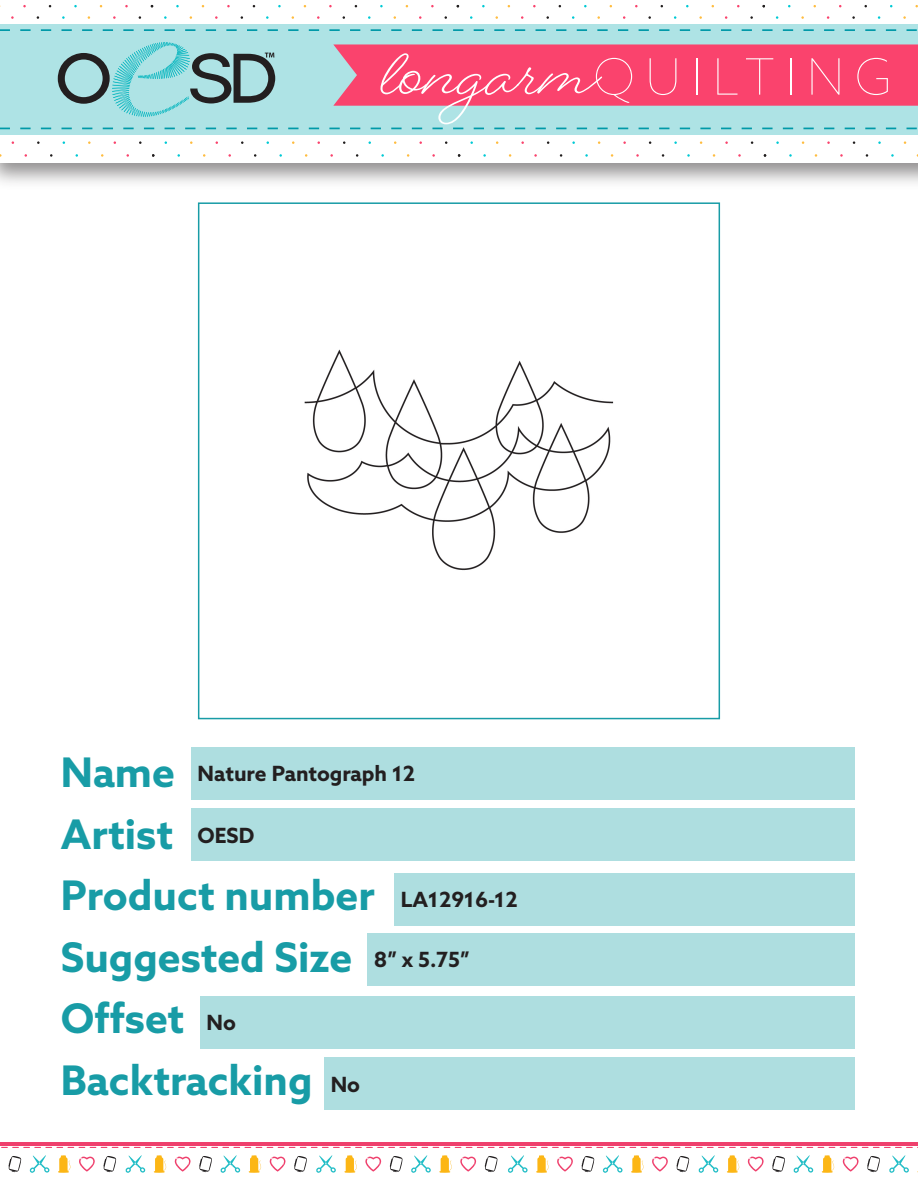
<style>
.page{position:relative;width:918px;height:1188px;background:#fff}
.page>*{position:absolute;margin:0;border:0;box-sizing:border-box;transform-origin:0 0}
.t1{font:100 50.25px "Azo Sans";letter-spacing:.2em;color:#fff}
.t2{font:700 40.8px/61.5px "Azo Sans";color:#189ca6}
.t3{font:700 21px "Azo Sans";color:#231f20}
</style>
<div class="page">
<img style="left:304px;top:349px;width:310px;height:222px">
<div style="left:198px;top:202px;width:522px;height:517px;border:2px solid #189ca6"></div>
<div style="left:0;top:24px;width:918px;height:110px;background:#aee3e5"></div>
<svg style="left:0;top:29px;width:917px;height:2px"></svg>
<svg style="left:0;top:128px;width:330px;height:2px"></svg>
<svg style="left:57px;top:42px;width:219px;height:75px"></svg>
<svg style="left:330px;top:44px;width:588px;height:86px"></svg>
<svg style="left:8px;top:1156px;width:13px;height:16px"></svg>
<svg style="left:58px;top:1155px;width:13px;height:18px"></svg>
<svg style="left:79px;top:1157px;width:16px;height:15px"></svg>
<svg style="left:30px;top:1155px;width:19px;height:18px"></svg>
<svg style="left:103px;top:1156px;width:13px;height:16px"></svg>
<svg style="left:154px;top:1155px;width:12px;height:18px"></svg>
<svg style="left:175px;top:1157px;width:16px;height:15px"></svg>
<svg style="left:126px;top:1155px;width:19px;height:18px"></svg>
<svg style="left:199px;top:1156px;width:13px;height:16px"></svg>
<svg style="left:248px;top:1155px;width:13px;height:18px"></svg>
<svg style="left:270px;top:1157px;width:16px;height:15px"></svg>
<svg style="left:221px;top:1155px;width:19px;height:18px"></svg>
<svg style="left:294px;top:1156px;width:13px;height:16px"></svg>
<svg style="left:344px;top:1155px;width:13px;height:18px"></svg>
<svg style="left:365px;top:1157px;width:16px;height:15px"></svg>
<svg style="left:316px;top:1155px;width:20px;height:18px"></svg>
<svg style="left:390px;top:1156px;width:13px;height:16px"></svg>
<svg style="left:439px;top:1155px;width:13px;height:18px"></svg>
<svg style="left:460px;top:1157px;width:16px;height:15px"></svg>
<svg style="left:411px;top:1155px;width:20px;height:18px"></svg>
<svg style="left:485px;top:1156px;width:13px;height:16px"></svg>
<hr style="left:0;top:1142px;width:502px;height:3px;background:#ef406d">
<svg style="left:1px;top:1147px;width:494px;height:1px"></svg>
<svg style="left:536px;top:1155px;width:13px;height:18px"></svg>
<svg style="left:557px;top:1157px;width:16px;height:15px"></svg>
<svg style="left:508px;top:1155px;width:20px;height:18px"></svg>
<svg style="left:581px;top:1156px;width:13px;height:16px"></svg>
<svg style="left:631px;top:1155px;width:13px;height:18px"></svg>
<svg style="left:652px;top:1157px;width:16px;height:15px"></svg>
<svg style="left:603px;top:1155px;width:20px;height:18px"></svg>
<svg style="left:676px;top:1156px;width:13px;height:16px"></svg>
<svg style="left:727px;top:1155px;width:12px;height:18px"></svg>
<svg style="left:748px;top:1157px;width:16px;height:15px"></svg>
<svg style="left:699px;top:1155px;width:19px;height:18px"></svg>
<svg style="left:772px;top:1156px;width:13px;height:16px"></svg>
<svg style="left:822px;top:1155px;width:12px;height:18px"></svg>
<svg style="left:843px;top:1157px;width:16px;height:15px"></svg>
<svg style="left:794px;top:1155px;width:19px;height:18px"></svg>
<svg style="left:867px;top:1156px;width:13px;height:16px"></svg>
<svg style="left:889px;top:1155px;width:20px;height:18px"></svg>
<hr style="left:500px;top:1142px;width:418px;height:3px;background:#ef406d">
<svg style="left:499px;top:1147px;width:419px;height:1px"></svg>
<div style="left:191px;top:747px;width:664px;height:53px;background:#aedee0"></div>
<div style="left:191px;top:808px;width:664px;height:53px;background:#aedee0"></div>
<div style="left:394px;top:873px;width:461px;height:52px;background:#aedee0"></div>
<div style="left:367px;top:933px;width:488px;height:52px;background:#aedee0"></div>
<div style="left:200px;top:996px;width:655px;height:52px;background:#aedee0"></div>
<div style="left:324px;top:1057px;width:531px;height:53px;background:#aedee0"></div>
<p class="t1" style="left:593px;top:45px;width:300px">QUILTING</p>
<p class="t2" style="left:61px;top:741px;width:315px">Name<br>Artist<br>Product number<br>Suggested Size<br>Offset<br>Backtracking</p>
<p class="t3" style="left:198px;top:760px;width:219px">Nature Pantograph 12</p>
<p class="t3" style="left:198px;top:822px;width:58px">OESD</p>
<p class="t3" style="left:401px;top:886px;width:118px">LA12916-12</p>
<p class="t3" style="left:374px;top:946px;width:97px">8” x 5.75”</p>
<p class="t3" style="left:207px;top:1009px;width:31px">No</p>
<p class="t3" style="left:331px;top:1070px;width:31px">No</p>
</div>
